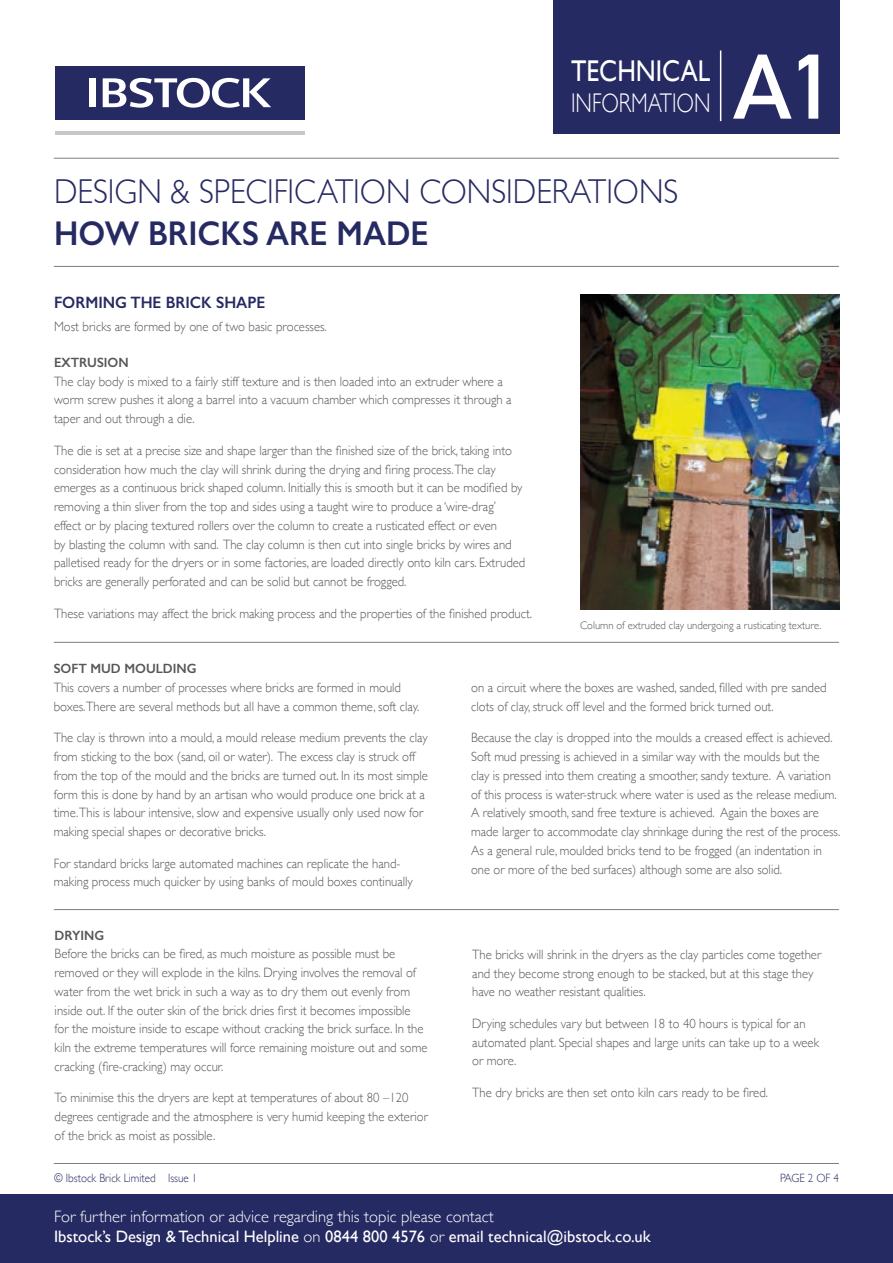
<style>
.page{position:relative;width:893px;height:1263px;background:#fff}
.page>*{position:absolute;margin:0;border:0;box-sizing:border-box;transform-origin:0 0}
.t1{font:700 90px "DIN Alternate";color:#fff;scale:1.07 1}
.t2{font:300 34.5px "Gill Sans";color:#262a62;scale:.92 1}
.t3{font:600 34.5px "Gill Sans";color:#262a62;scale:.92 1}
.t4{font:30px "Gill Sans";color:#fff;scale:.85 1}
.t5{font:300 27px "Gill Sans";color:#fff;scale:.79 1}
.t6{font:16.5px/19.8px "Gill Sans";color:#fff}
.t7{font:600 16.5px "Gill Sans";color:#262a62;scale:.94 1}
.t8{font:300 13.5px/18.8px "Gill Sans";color:#575756;scale:.94 1}
.t9{font:600 13.5px "Gill Sans";color:#575756;scale:.95 1}
.t10{font:300 12px "Gill Sans";color:#262a62;scale:.92 1}
.t11{font:300 11.25px "Gill Sans";color:#575756;scale:.94 1}
.s1{font-weight:300}
</style>
<div class="page">
<div style="left:554px;top:0;width:286px;height:134px;background:#262a62"></div>
<hr style="left:54px;top:158px;width:785px;height:1px;background:#7e7e7e">
<hr style="left:54px;top:266px;width:785px;height:1px;background:#7e7e7e">
<div style="left:0;top:1195px;width:893px;height:68px;background:#262a62"></div>
<hr style="left:54px;top:1163px;width:785px;height:1px;background:#7e7e7e">
<hr style="left:56px;top:131px;width:249px;height:4px;background:#c7c7c6">
<div style="left:55px;top:66px;width:250px;height:53px;background:#262a62"></div>
<svg style="left:103px;top:78px;width:168px;height:30px"></svg>
<div style="left:89px;top:78px;width:7px;height:29px;background:#fff"></div>
<hr style="left:720px;top:50px;width:1px;height:71px;background:#fff">
<img style="left:580px;top:294px;width:260px;height:316px">
<hr style="left:54px;top:642px;width:785px;height:1px;background:#7e7e7e">
<hr style="left:54px;top:909px;width:785px;height:1px;background:#7e7e7e">
<h3 class="t4" style="left:571px;top:54px;width:165px">TECHNICAL</h3>
<h3 class="t5" style="left:571px;top:82px;width:178px">INFORMATION</h3>
<h1 class="t1" style="left:733px;top:18px;width:98px">A1</h1>
<h2 class="t2" style="left:54px;top:165px;width:680px">DESIGN &amp; SPECIFICATION CONSIDERATIONS</h2>
<h2 class="t3" style="left:54px;top:212px;width:409px">HOW BRICKS ARE MADE</h2>
<p class="t7" style="left:54px;top:292px;width:226px">FORMING THE BRICK SHAPE</p>
<p class="t8" style="left:54px;top:317px;width:292px">Most bricks are formed by one of two basic processes.</p>
<p class="t9" style="left:54px;top:354px;width:80px">EXTRUSION</p>
<p class="t8" style="left:54px;top:371px;width:488px">The clay body is mixed to a fairly stiff texture and is then loaded into an extruder where a worm screw pushes it along a barrel into a vacuum chamber which compresses it through a taper and out through a die.</p>
<p class="t8" style="left:54px;top:440px;width:503px">The die is set at a precise size and shape larger than the finished size of the brick, taking into consideration how much the clay will shrink during the drying and firing process.The clay emerges as a continuous brick shaped column. Initially this is smooth but it can be modified by removing a thin sliver from the top and sides using a taught wire to produce a ‘wire-drag’ effect or by placing textured rollers over the column to create a rusticated effect or even<br>by blasting the column with sand. The clay column is then cut into single bricks by wires and palletised ready for the dryers or in some factories, are loaded directly onto kiln cars. Extruded bricks are generally perforated and can be solid but cannot be frogged.</p>
<p class="t8" style="left:54px;top:603px;width:510px">These variations may affect the brick making process and the properties of the finished product.</p>
<p class="t11" style="left:580px;top:616px;width:258px">Column of extruded clay undergoing a rusticating texture.</p>
<p class="t9" style="left:54px;top:661px;width:152px">SOFT MUD MOULDING</p>
<p class="t8" style="left:54px;top:678px;width:390px">This covers a number of processes where bricks are formed in mould boxes.There are several methods but all have a common theme, soft clay.</p>
<p class="t8" style="left:54px;top:728px;width:400px">The clay is thrown into a mould, a mould release medium prevents the clay from sticking to the box (sand, oil or water). The excess clay is struck off from the top of the mould and the bricks are turned out. In its most simple form this is done by hand by an artisan who would produce one brick at a time.This is labour intensive, slow and expensive usually only used now for making special shapes or decorative bricks.</p>
<p class="t8" style="left:54px;top:853px;width:383px">For standard bricks large automated machines can replicate the hand&shy;making process much quicker by using banks of mould boxes continually</p>
<p class="t9" style="left:55px;top:927px;width:54px">DRYING</p>
<p class="t8" style="left:55px;top:944px;width:398px">Before the bricks can be fired, as much moisture as possible must be removed or they will explode in the kilns. Drying involves the removal of water from the wet brick in such a way as to dry them out evenly from inside out. If the outer skin of the brick dries first it becomes impossible for the moisture inside to escape without cracking the brick surface. In the kiln the extreme temperatures will force remaining moisture out and some cracking (fire-cracking) may occur.</p>
<p class="t8" style="left:55px;top:1088px;width:399px">To minimise this the dryers are kept at temperatures of about 80 –120 degrees centigrade and the atmosphere is very humid keeping the exterior of the brick as moist as possible.</p>
<p class="t10" style="left:54px;top:1168px;width:157px">© Ibstock Brick Limited Issue 1</p>
<p class="t8" style="left:471px;top:678px;width:380px">on a circuit where the boxes are washed, sanded, filled with pre sanded clots of clay, struck off level and the formed brick turned out.</p>
<p class="t8" style="left:471px;top:728px;width:394px">Because the clay is dropped into the moulds a creased effect is achieved.<br>Soft mud pressing is achieved in a similar way with the moulds but the clay is pressed into them creating a smoother, sandy texture. A variation of this process is water-struck where water is used as the release medium.<br>A relatively smooth, sand free texture is achieved. Again the boxes are made larger to accommodate clay shrinkage during the rest of the process.<br>As a general rule, moulded bricks tend to be frogged (an indentation in one or more of the bed surfaces) although some are also solid.</p>
<p class="t8" style="left:472px;top:944px;width:373px">The bricks will shrink in the dryers as the clay particles come together and they become strong enough to be stacked, but at this stage they have no weather resistant qualities.</p>
<p class="t8" style="left:472px;top:1013px;width:370px">Drying schedules vary but between 18 to 40 hours is typical for an automated plant. Special shapes and large units can take up to a week or more.</p>
<p class="t8" style="left:472px;top:1082px;width:316px">The dry bricks are then set onto kiln cars ready to be fired.</p>
<p class="t10" style="left:780px;top:1168px;width:66px">PAGE 2 OF 4</p>
<p class="t6" style="left:54px;top:1206px;width:598px"><span class="s1">For further information or advice regarding this topic please contact<br></span>Ibstock’s Design &amp; Technical Helpline <span class="s1">on</span> 0844 800 4576 <span class="s1">or</span> email technical@ibstock.co.uk</p>
</div>
